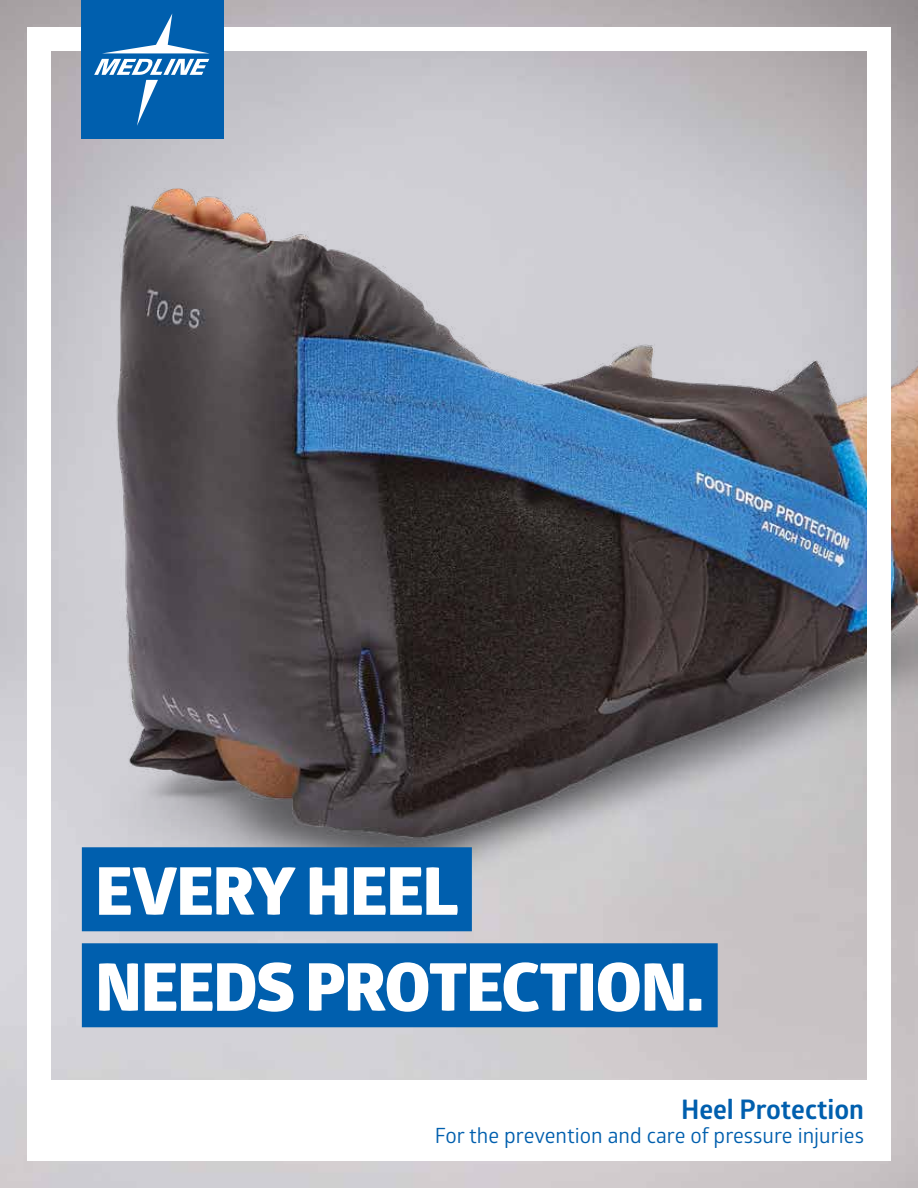
<style>
.page{position:relative;width:918px;height:1188px;background:#fff}
.page>*{position:absolute;margin:0;border:0;box-sizing:border-box;transform-origin:0 0}
.t1{font:800 66px/96px "Glober";letter-spacing:-.015em;color:#fff}
.t2{font:700 27px "Glober";color:#005fae}
.t3{font:21px "Glober";color:#005fae}
</style>
<div class="page">
<img style="left:0;top:0;width:918px;height:1188px">
<div style="left:81px;top:0;width:143px;height:139px;background:#005fae"></div>
<svg style="left:105px;top:13px;width:102px;height:40px"></svg>
<svg style="left:94px;top:59px;width:115px;height:67px"></svg>
<div style="left:82px;top:847px;width:390px;height:84px;background:#005fae"></div>
<div style="left:82px;top:943px;width:636px;height:84px;background:#005fae"></div>
<div style="left:27px;top:1080px;width:864px;height:81px;background:#fff"></div>
<h1 class="t1" style="left:95px;top:843px;width:610px">EVERY HEEL<br>NEEDS PROTECTION.</h1>
<p class="t2" style="left:681px;top:1090px;width:184px">Heel Protection</p>
<p class="t3" style="left:435px;top:1120px;width:431px">For the prevention and care of pressure injuries</p>
</div>
